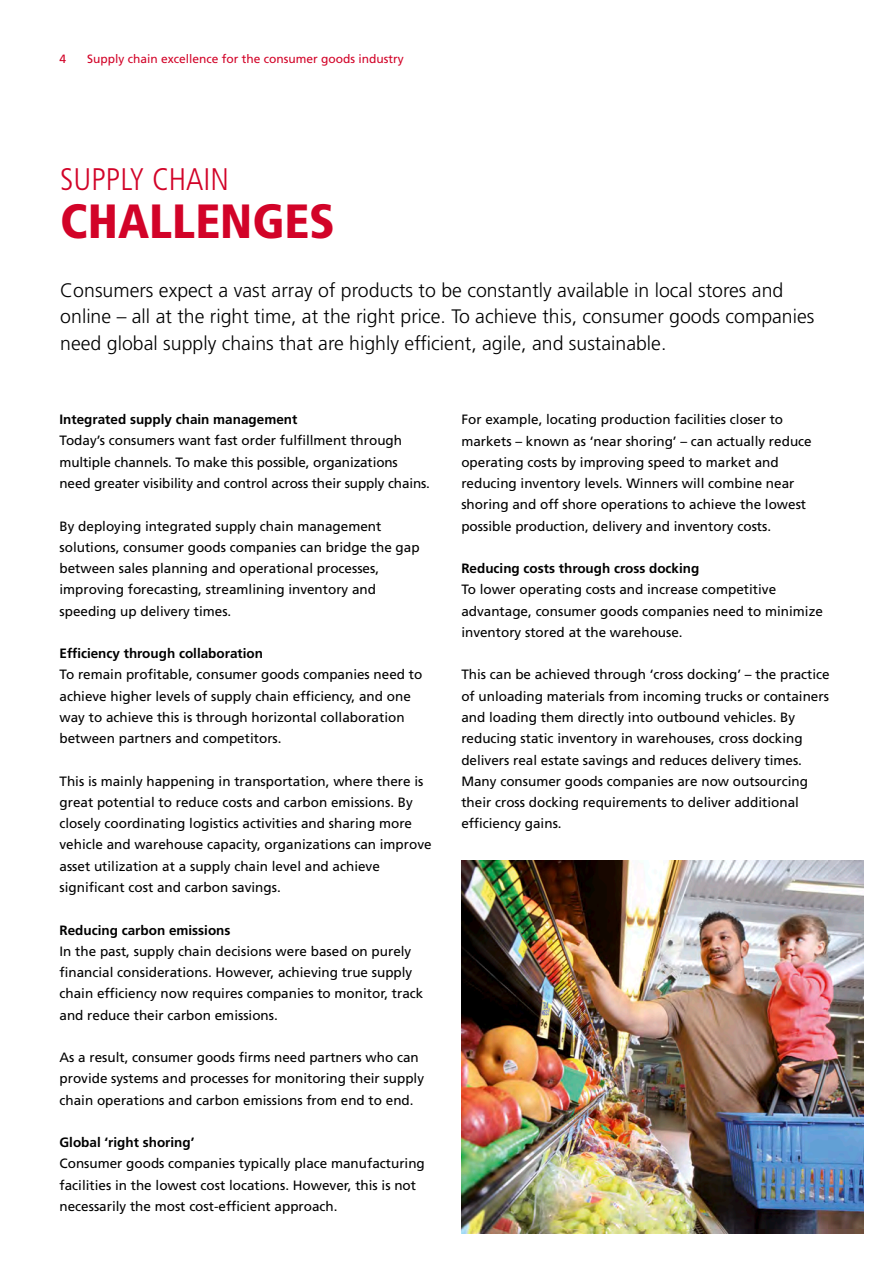
<style>
.page{position:relative;width:893px;height:1263px;background:#fff}
.page>*{position:absolute;margin:0;border:0;box-sizing:border-box;transform-origin:0 0}
.t1{font:900 condensed 48px "Frutiger LT Std";color:#d20328}
.t2{font:300 condensed 31.2px "Frutiger LT Std";color:#d20328}
.t3{font:300 19.5px/26.5px "Frutiger LT Std";color:#000}
.t4{font:13.5px/21.3px "Frutiger LT Std";color:#000}
.t5{font:700 13.5px "Frutiger LT Std";color:#000}
.t6{font:12px "Frutiger LT Std";color:#d20328}
</style>
<div class="page">
<img style="left:461px;top:860px;width:402px;height:373px">
<p class="t6" style="left:60px;top:51px;width:8px">4</p>
<p class="t6" style="left:87px;top:51px;width:318px">Supply chain excellence for the consumer goods industry</p>
<h2 class="t2" style="left:60px;top:162px;width:170px">SUPPLY CHAIN</h2>
<h1 class="t1" style="left:60px;top:193px;width:276px">CHALLENGES</h1>
<p class="t3" style="left:60px;top:277px;width:756px">Consumers expect a vast array of products to be constantly available in local stores and online – all at the right time, at the right price. To achieve this, consumer goods companies need global supply chains that are highly efficient, agile, and sustainable.</p>
<p class="t5" style="left:60px;top:412px;width:239px">Integrated supply chain management</p>
<p class="t4" style="left:60px;top:430px;width:372px">Today’s consumers want fast order fulfillment through multiple channels. To make this possible, organizations need greater visibility and control across their supply chains.</p>
<p class="t4" style="left:60px;top:515px;width:362px">By deploying integrated supply chain management solutions, consumer goods companies can bridge the gap between sales planning and operational processes, improving forecasting, streamlining inventory and speeding up delivery times.</p>
<p class="t5" style="left:60px;top:645px;width:205px">Efficiency through collaboration</p>
<p class="t4" style="left:60px;top:664px;width:364px">To remain profitable, consumer goods companies need to achieve higher levels of supply chain efficiency, and one way to achieve this is through horizontal collaboration between partners and competitors.</p>
<p class="t4" style="left:60px;top:770px;width:374px">This is mainly happening in transportation, where there is great potential to reduce costs and carbon emissions. By closely coordinating logistics activities and sharing more vehicle and warehouse capacity, organizations can improve asset utilization at a supply chain level and achieve significant cost and carbon savings.</p>
<p class="t5" style="left:60px;top:922px;width:172px">Reducing carbon emissions</p>
<p class="t4" style="left:60px;top:940px;width:365px">In the past, supply chain decisions were based on purely financial considerations. However, achieving true supply chain efficiency now requires companies to monitor, track and reduce their carbon emissions.</p>
<p class="t4" style="left:60px;top:1047px;width:366px">As a result, consumer goods firms need partners who can provide systems and processes for monitoring their supply chain operations and carbon emissions from end to end.</p>
<p class="t5" style="left:60px;top:1134px;width:137px">Global ‘right shoring’</p>
<p class="t4" style="left:60px;top:1153px;width:367px">Consumer goods companies typically place manufacturing facilities in the lowest cost locations. However, this is not necessarily the most cost-efficient approach.</p>
<p class="t4" style="left:461px;top:409px;width:352px">For example, locating production facilities closer to markets – known as ‘near shoring’ – can actually reduce operating costs by improving speed to market and reducing inventory levels. Winners will combine near shoring and off shore operations to achieve the lowest possible production, delivery and inventory costs.</p>
<p class="t5" style="left:461px;top:560px;width:239px">Reducing costs through cross docking</p>
<p class="t4" style="left:461px;top:579px;width:363px">To lower operating costs and increase competitive advantage, consumer goods companies need to minimize inventory stored at the warehouse.</p>
<p class="t4" style="left:461px;top:664px;width:370px">This can be achieved through ‘cross docking’ – the practice of unloading materials from incoming trucks or containers and loading them directly into outbound vehicles. By reducing static inventory in warehouses, cross docking delivers real estate savings and reduces delivery times.<br>Many consumer goods companies are now outsourcing their cross docking requirements to deliver additional efficiency gains.</p>
</div>
